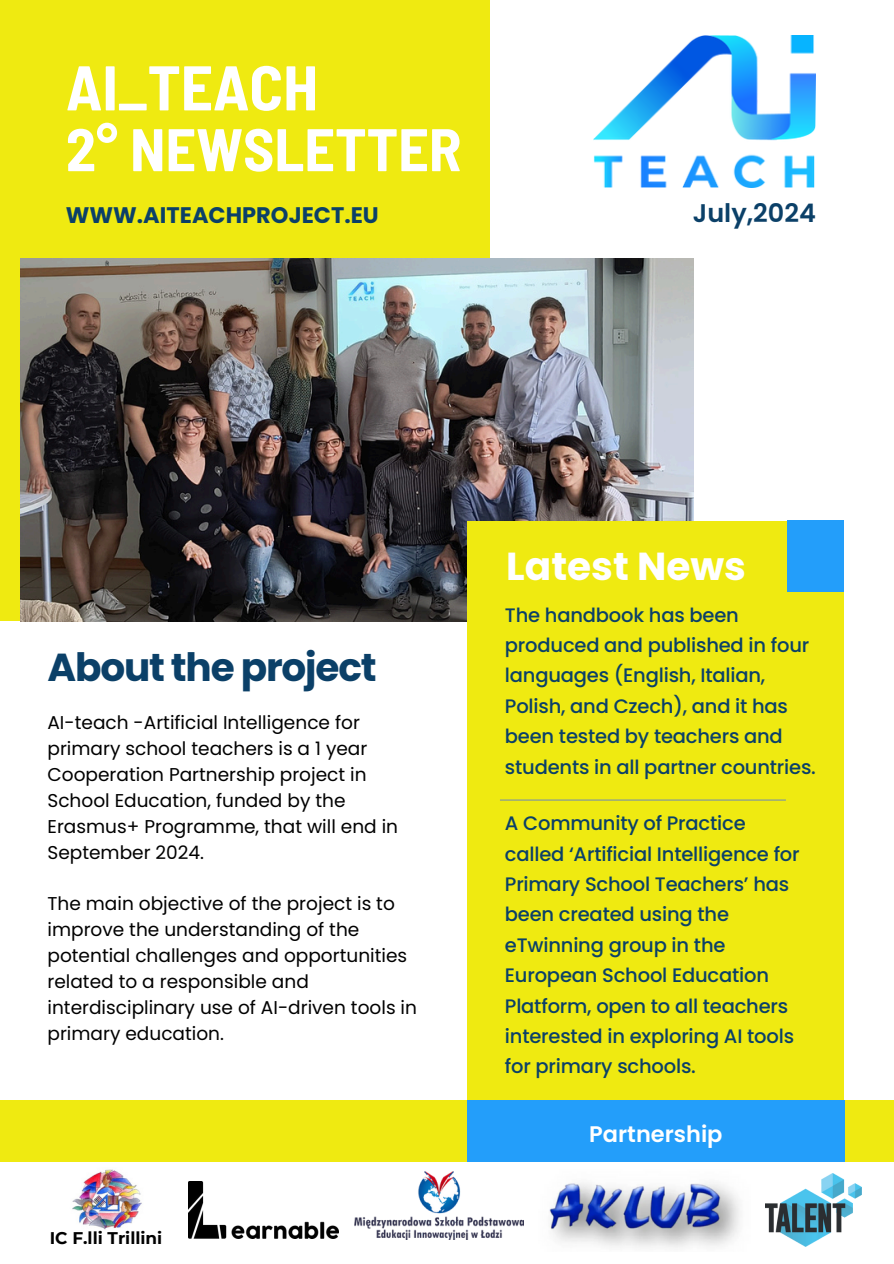
<style>
.page{position:relative;width:894px;height:1264px;background:#fff}
.page>*{position:absolute;margin:0;border:0;box-sizing:border-box;transform-origin:0 0}
.t1{font:700 semi-condensed 63px "Barlow";color:#fff}
.t2{font:700 semi-condensed 60px "Barlow";color:#fff}
.t3{font:700 39px "Poppins";letter-spacing:-.03em;color:#0b4068}
.t4{font:700 39px "Poppins";color:#fff}
.t5{font:600 25.5px "Poppins";color:#0b4068}
.t6{font:700 22.5px "Poppins";color:#0b4068}
.t7{font:600 22.5px "Poppins";color:#fff}
.t8{font:500 19.5px/30.5px "Poppins";letter-spacing:-.01em;color:#0b4068}
.t9{font:18.6px/25.8px "Poppins";color:#000}
.t10{font:700 16.8px "Montserrat";color:#000}
</style>
<div class="page">
<div style="left:0;top:0;width:489px;height:620px;background:#efea11"></div>
<div style="left:0;top:1100px;width:893px;height:62px;background:#efea11"></div>
<img style="left:20px;top:259px;width:673px;height:362px">
<div style="left:467px;top:521px;width:377px;height:579px;background:#efea11"></div>
<div style="left:787px;top:520px;width:57px;height:72px;background:#239efa"></div>
<hr style="left:500px;top:799px;width:285px;height:1px;background:#7c93a4">
<div style="left:467px;top:1100px;width:377px;height:62px;background:#239efa"></div>
<img style="left:593px;top:36px;width:222px;height:151px">
<img style="left:549px;top:1183px;width:191px;height:65px">
<img style="left:72px;top:1169px;width:70px;height:61px">
<img style="left:188px;top:1181px;width:150px;height:57px">
<img style="left:354px;top:1171px;width:169px;height:67px">
<img style="left:765px;top:1173px;width:96px;height:73px">
<p class="t1" style="left:66px;top:47px;width:253px">AI_TEACH</p>
<p class="t2" style="left:66px;top:111px;width:397px">2° NEWSLETTER</p>
<h6 class="t6" style="left:66px;top:199px;width:314px">WWW.AITEACHPROJECT.EU</h6>
<h2 class="t5" style="left:692px;top:195px;width:124px">July,2024</h2>
<h3 class="t3" style="left:47px;top:640px;width:330px">About the project</h3>
<p class="t9" style="left:47px;top:709px;width:352px">AI-teach -Artificial Intelligence for primary school teachers is a 1 year<br>Cooperation Partnership project in<br>School Education, funded by the<br>Erasmus+ Programme, that will end in<br>September 2024.</p>
<h5 class="t9" style="left:47px;top:891px;width:371px">The main objective of the project is to improve the understanding of the potential challenges and opportunities related to a responsible and interdisciplinary use of AI-driven tools in primary education.</h5>
<p class="t10" style="left:50px;top:1227px;width:114px">IC F.lli Trillini</p>
<h4 class="t4" style="left:506px;top:539px;width:241px">Latest News</h4>
<h6 class="t8" style="left:505px;top:599px;width:312px">The handbook has been produced and published in four languages (English, Italian,<br>Polish, and Czech), and it has been tested by teachers and students in all partner countries.</h6>
<h2 class="t8" style="left:505px;top:808px;width:296px">A Community of Practice called ‘Artificial Intelligence for<br>Primary School Teachers’ has been created using the eTwinning group in the<br>European School Education<br>Platform, open to all teachers interested in exploring AI tools for primary schools.</h2>
<p class="t7" style="left:589px;top:1118px;width:135px">Partnership</p>
</div>
